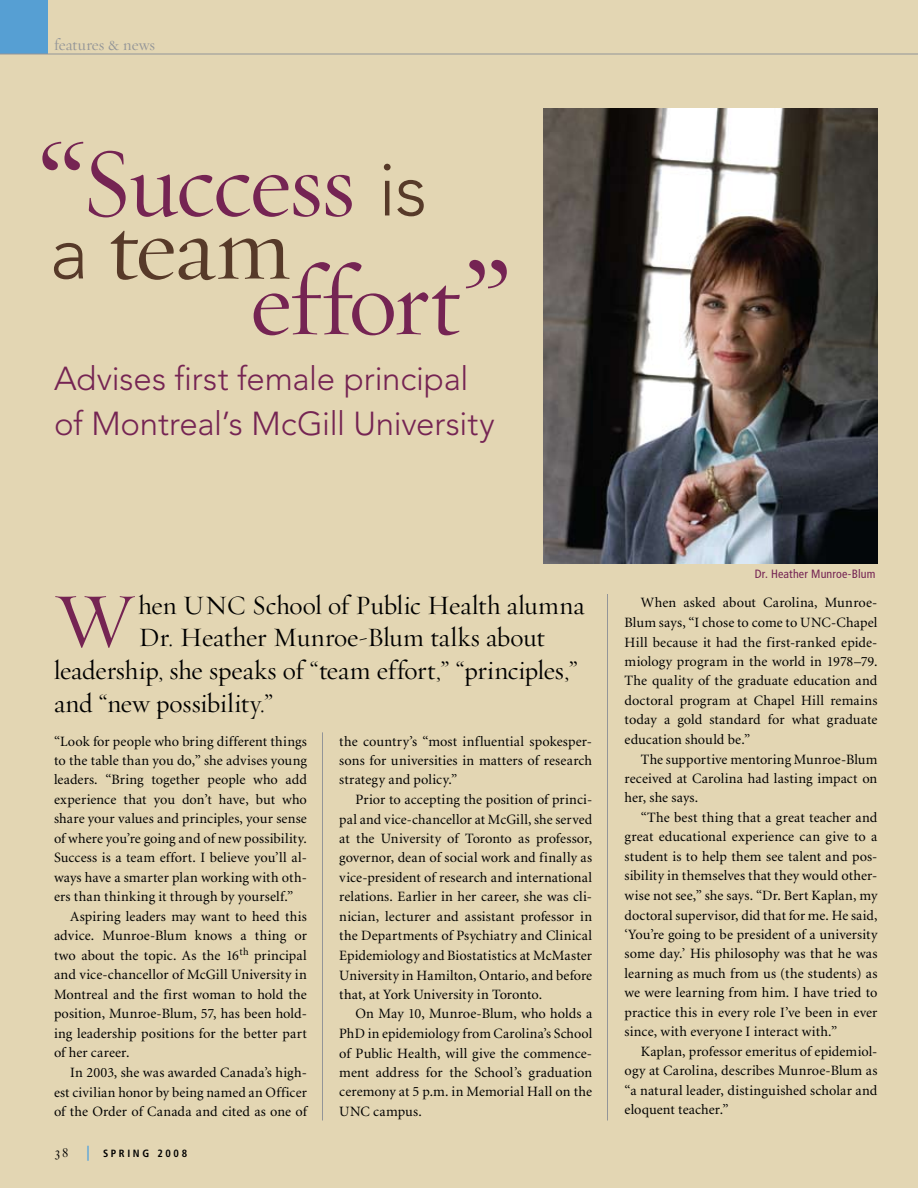
<style>
.page{position:relative;width:918px;height:1188px;background:#e3d6b3}
.page>*{position:absolute;margin:0;border:0;box-sizing:border-box;transform-origin:0 0}
.t1{font:99px "Requiem Display HTF Roman";letter-spacing:-.02em;color:#752453}
.t2{font:97.5px "Requiem Display HTF Roman";color:#573a29}
.t3{font:78.45px "Requiem Display HTF Roman";color:#752453}
.t4{font:300 33px/45px "Avenir";letter-spacing:-.005em;color:#752453}
.t5{font:27px "Requiem Display HTF Roman";letter-spacing:-.005em;color:#000}
.t6{font:16.5px "Requiem Display HTF Roman";color:#939598}
.t7{font:14.25px/19.5px "Minion";letter-spacing:.01em;color:#000;text-align:justify}
.t8{font:condensed 12px "Frutiger";letter-spacing:.01em;color:#752453}
.t9{font:700 condensed 10.5px "Frutiger";letter-spacing:.25em;color:#000}
.s1{font-family:"Avenir";font-weight:300;font-size:75px;color:#573a29}
.s2{font-family:"Avenir";font-weight:300;font-size:75px}
.s3{font-family:"Bembo Std";font-weight:400;font-stretch:normal;font-size:15px}
.s4{font-size:15px;color:#58a5db}
</style>
<div class="page">
<hr style="left:607px;top:594px;width:1px;height:526px;background:#939598">
<hr style="left:322px;top:732px;width:1px;height:388px;background:#939598">
<img style="left:543px;top:108px;width:335px;height:455px">
<svg style="left:42px;top:142px;width:42px;height:28px"></svg>
<svg style="left:466px;top:260px;width:41px;height:28px"></svg>
<div style="left:0;top:0;width:47px;height:54px;background:#569fd3"></div>
<hr style="left:0;top:54px;width:918px;height:1px;background:#939598">
<p class="t6" style="left:54px;top:35px;width:103px">features &amp; news</p>
<h1 class="t1" style="left:81px;top:125px;width:347px">Success <span class="s1">is</span></h1>
<h2 class="t2" style="left:49px;top:190px;width:243px"><span class="s2">a</span> team</h2>
<h1 class="t1" style="left:250px;top:244px;width:211px">effort</h1>
<h3 class="t4" style="left:54px;top:356px;width:442px">Advises first female principal of Montreal’s McGill University</h3>
<h3 class="t3" style="left:54px;top:575px;width:80px">W</h3>
<h3 class="t5" style="left:138px;top:589px;width:447px">hen UNC School of Public Health alumna</h3>
<h3 class="t5" style="left:138px;top:622px;width:408px">Dr. Heather Munroe-Blum talks about</h3>
<h3 class="t5" style="left:54px;top:655px;width:526px">leadership, she speaks of “team effort,” “principles,”</h3>
<h3 class="t5" style="left:54px;top:688px;width:221px">and “new possibility.”</h3>
<p class="t7" style="left:54px;top:732px;width:254px">“Look for people who bring different things</p>
<p class="t7" style="left:54px;top:751px;width:254px">to the table than you do,” she advises young</p>
<p class="t7" style="left:54px;top:771px;width:254px">leaders. “Bring together people who add</p>
<p class="t7" style="left:54px;top:790px;width:254px">experience that you don’t have, but who</p>
<p class="t7" style="left:54px;top:810px;width:254px">share your values and principles, your sense</p>
<p class="t7" style="left:54px;top:829px;width:254px">of where you’re going and of new possibility.</p>
<p class="t7" style="left:54px;top:849px;width:254px">Success is a team effort. I believe you’ll al-</p>
<p class="t7" style="left:54px;top:868px;width:254px">ways have a smarter plan working with oth-</p>
<p class="t7" style="left:54px;top:888px;width:241px">ers than thinking it through by yourself.”</p>
<p class="t7" style="left:70px;top:907px;width:238px">Aspiring leaders may want to heed this</p>
<p class="t7" style="left:54px;top:927px;width:254px">advice. Munroe-Blum knows a thing or</p>
<p class="t7" style="left:54px;top:946px;width:254px">two about the topic. As the 16<sup>th</sup> principal</p>
<p class="t7" style="left:54px;top:966px;width:254px">and vice-chancellor of McGill University in</p>
<p class="t7" style="left:54px;top:985px;width:254px">Montreal and the first woman to hold the</p>
<p class="t7" style="left:54px;top:1005px;width:254px">position, Munroe-Blum, 57, has been hold-</p>
<p class="t7" style="left:54px;top:1024px;width:254px">ing leadership positions for the better part</p>
<p class="t7" style="left:54px;top:1044px;width:77px">of her career.</p>
<p class="t7" style="left:70px;top:1063px;width:238px">In 2003, she was awarded Canada’s high-</p>
<p class="t7" style="left:54px;top:1083px;width:254px">est civilian honor by being named an Officer</p>
<p class="t7" style="left:54px;top:1102px;width:254px">of the Order of Canada and cited as one of</p>
<p class="t9" style="left:54px;top:1147px;width:135px"><span class="s3">38</span> <span class="s4">|</span> SPRING 2008</p>
<p class="t7" style="left:339px;top:732px;width:254px">the country’s “most influential spokesper&shy;sons for universities in matters of research strategy and policy.”</p>
<p class="t7" style="left:339px;top:790px;width:254px;text-indent:16px">Prior to accepting the position of princi&shy;pal and vice-chancellor at McGill, she served at the University of Toronto as professor, governor, dean of social work and finally as vice-president of research and international relations. Earlier in her career, she was cli&shy;nician, lecturer and assistant professor in the Departments of Psychiatry and Clinical Epidemiology and Biostatistics at McMaster University in Hamilton, Ontario, and before that, at York University in Toronto.</p>
<p class="t7" style="left:339px;top:1005px;width:254px;text-indent:16px">On May 10, Munroe-Blum, who holds a PhD in epidemiology from Carolina’s School of Public Health, will give the commence&shy;ment address for the School’s graduation ceremony at 5 p.m. in Memorial Hall on the UNC campus.</p>
<p class="t8" style="left:755px;top:566px;width:122px">Dr. Heather M unroe-Blum</p>
<p class="t7" style="left:625px;top:594px;width:254px;text-indent:16px">When asked about Carolina, Munroe-Blum says, “I chose to come to UNC-Chapel Hill because it had the first-ranked epide&shy;miology program in the world in 1978–79.<br>The quality of the graduate education and doctoral program at Chapel Hill remains today a gold standard for what graduate education should be.”</p>
<p class="t7" style="left:625px;top:750px;width:254px;text-indent:16px">The supportive mentoring Munroe-Blum received at Carolina had lasting impact on her, she says.</p>
<p class="t7" style="left:625px;top:808px;width:254px;text-indent:16px">“The best thing that a great teacher and great educational experience can give to a student is to help them see talent and pos&shy;sibility in themselves that they would other&shy;wise not see,” she says. “Dr. Bert Kaplan, my doctoral supervisor, did that for me. He said, ‘You’re going to be president of a university some day.’ His philosophy was that he was learning as much from us (the students) as we were learning from him. I have tried to practice this in every role I’ve been in ever since, with everyone I interact with.”</p>
<p class="t7" style="left:625px;top:1042px;width:254px;text-indent:16px">Kaplan, professor emeritus of epidemiol&shy;ogy at Carolina, describes Munroe-Blum as “a natural leader, distinguished scholar and eloquent teacher.”</p>
</div>
